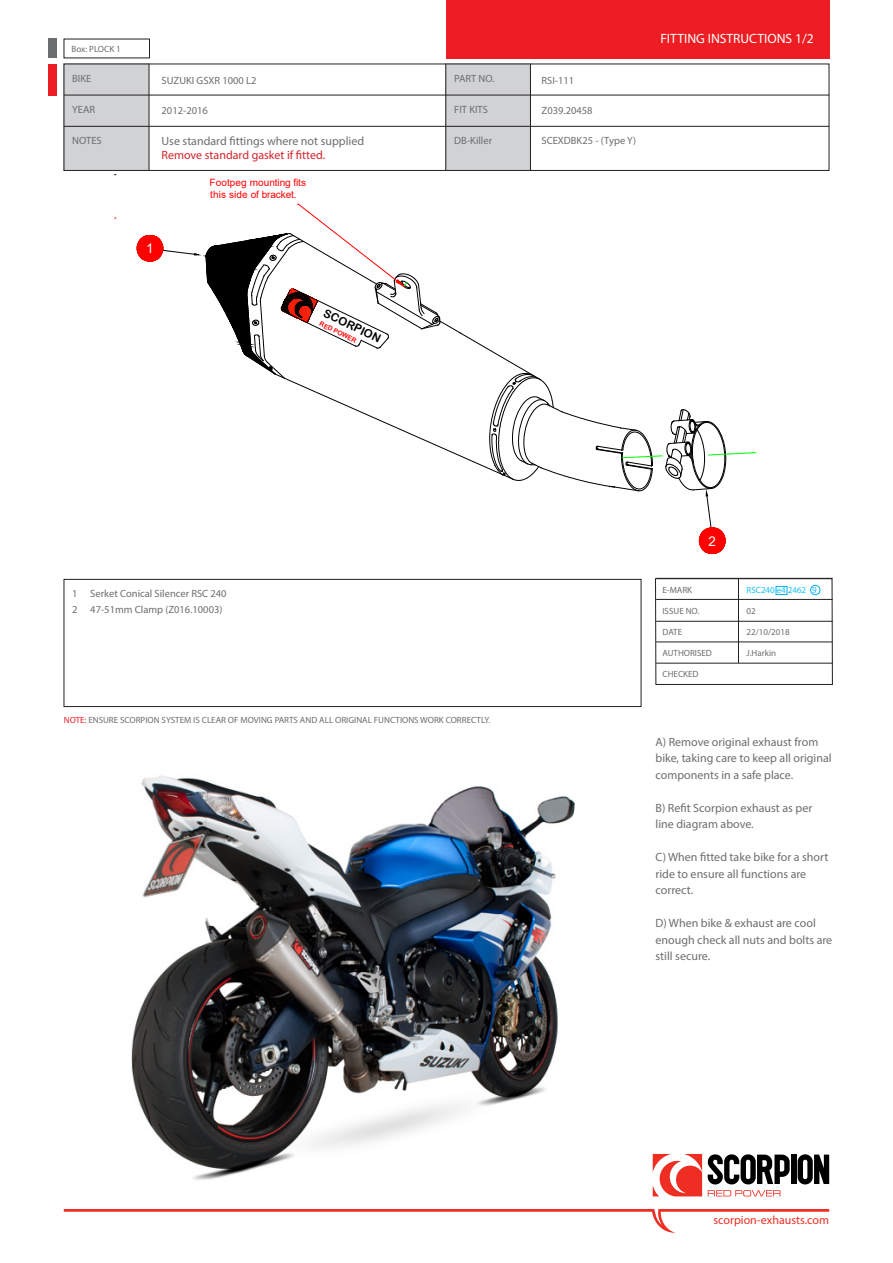
<style>
.page{position:relative;width:893px;height:1263px;background:#fff}
.page>*{position:absolute;margin:0;border:0;box-sizing:border-box;transform-origin:0 0}
.t1{font:13.5px "Myriad Pro";color:#fff}
.t2{font:13.5px "Arial";color:#fff}
.t3{font:12px/16.5px "Myriad Pro";color:#6c6d70}
.t4{font:12px "Myriad Pro";color:#d1232a}
.t5{font:12px "Myriad Pro";color:#ee2e22}
.t6{font:11.4px "Arial Rounded MT Bold";color:#000}
.t7{font:10.5px "Myriad Pro";color:#6c6d70}
.t8{font:10.05px/12px "Arial";letter-spacing:.005em;color:#f00}
.t9{font:9px "Myriad Pro";color:#6c6d70}
.t10{font:9px "Myriad Pro";color:#15c0f2}
.t11{font:6.6px "Arial Rounded MT Bold";color:#f00}
.s1{color:#ee1d23}
</style>
<div class="page">
<div style="left:446px;top:64px;width:85px;height:107px;background:#d1d2d4"></div>
<div style="left:64px;top:64px;width:85px;height:107px;background:#d1d2d4"></div>
<div style="left:64px;top:64px;width:765px;height:107px;border:1px solid #231f20"></div>
<svg style="left:64px;top:1209px;width:765px;height:24px"></svg>
<div style="left:446px;top:0;width:383px;height:58px;background:#ee1d23"></div>
<div style="left:48px;top:64px;width:8px;height:31px;background:#ee1d23"></div>
<hr style="left:64px;top:95px;width:765px;height:1px;background:#231f20">
<hr style="left:64px;top:126px;width:765px;height:1px;background:#231f20">
<hr style="left:149px;top:64px;width:1px;height:106px;background:#231f20">
<div style="left:64px;top:579px;width:577px;height:128px;border:1px solid #231f20"></div>
<div style="left:655px;top:578px;width:178px;height:107px;border:1px solid #231f20"></div>
<hr style="left:656px;top:578px;width:177px;height:1px;background:#231f20">
<hr style="left:656px;top:599px;width:177px;height:1px;background:#231f20">
<hr style="left:656px;top:621px;width:177px;height:1px;background:#231f20">
<hr style="left:656px;top:642px;width:177px;height:1px;background:#231f20">
<hr style="left:656px;top:663px;width:177px;height:1px;background:#231f20">
<hr style="left:738px;top:578px;width:1px;height:85px;background:#231f20">
<hr style="left:445px;top:64px;width:1px;height:107px;background:#231f20">
<hr style="left:530px;top:64px;width:1px;height:107px;background:#231f20">
<div style="left:48px;top:39px;width:8px;height:19px;background:#6c6d70"></div>
<svg style="left:708px;top:1190px;width:72px;height:6px"></svg>
<svg style="left:653px;top:1154px;width:49px;height:42px"></svg>
<svg style="left:708px;top:1154px;width:82px;height:30px"></svg>
<div style="left:791px;top:1154px;width:5px;height:30px;background:#000"></div>
<svg style="left:798px;top:1154px;width:31px;height:30px"></svg>
<svg style="left:137px;top:204px;width:619px;height:350px"></svg>
<img style="left:131px;top:775px;width:444px;height:405px">
<div style="left:810px;top:585px;width:10px;height:10px;border:1px solid #00aeef;border-radius:50%"></div>
<div style="left:776px;top:586px;width:11px;height:9px;border:1px solid #00aeef"></div>
<p class="t9" style="left:72px;top:44px;width:51px">Box: PLOCK 1</p>
<p class="t7" style="left:72px;top:72px;width:21px">BIKE</p>
<p class="t7" style="left:72px;top:103px;width:24px">YEAR</p>
<p class="t7" style="left:72px;top:134px;width:31px">NOTES</p>
<p class="t7" style="left:162px;top:74px;width:96px">SUZUKI GSXR 1000 L2</p>
<p class="t7" style="left:162px;top:104px;width:48px">2012-2016</p>
<p class="t3" style="left:162px;top:133px;width:204px">Use standard fittings where not supplied</p>
<p class="t4" style="left:162px;top:148px;width:165px">Remove standard gasket if fitted.</p>
<p class="t8" style="left:210px;top:176px;width:98px">Footpeg mounting fits this side of bracket.</p>
<p class="t2" style="left:146px;top:239px;width:9px">1</p>
<p class="t6" style="left:327px;top:306px;width:64px;rotate:26deg">SCORPION</p>
<p class="t11" style="left:322px;top:320px;width:42px;rotate:26deg">RED POWER</p>
<p class="t7" style="left:454px;top:72px;width:42px">PART NO.</p>
<p class="t7" style="left:454px;top:103px;width:35px">FIT KITS</p>
<p class="t7" style="left:454px;top:134px;width:39px">DB-Killer</p>
<p class="t7" style="left:541px;top:74px;width:34px">RSI-111</p>
<p class="t7" style="left:541px;top:104px;width:53px">Z039.20458</p>
<p class="t7" style="left:541px;top:134px;width:96px">SCEXDBK25 - (Type Y)</p>
<p class="t1" style="left:660px;top:30px;width:155px">FITTING INSTRUCTIONS 1/2</p>
<p class="t7" style="left:72px;top:587px;width:156px">1 Serket Conical Silencer RSC 240</p>
<p class="t7" style="left:72px;top:603px;width:152px">2 47-51mm Clamp (Z016.10003)</p>
<p class="t9" style="left:64px;top:715px;width:428px"><span class="s1">NOTE:</span> ENSURE SCORPION SYSTEM IS CLEAR OF MOVING PARTS AND ALL ORIGINAL FUNCTIONS WORK CORRECTLY.</p>
<p class="t2" style="left:708px;top:532px;width:9px">2</p>
<p class="t9" style="left:662px;top:585px;width:31px">E-MARK</p>
<p class="t10" style="left:746px;top:585px;width:72px">RSC240 e4 2462 9</p>
<p class="t9" style="left:662px;top:606px;width:38px">ISSUE NO.</p>
<p class="t9" style="left:746px;top:606px;width:11px">02</p>
<p class="t9" style="left:662px;top:627px;width:21px">DATE</p>
<p class="t9" style="left:746px;top:627px;width:45px">22/10/2018</p>
<p class="t9" style="left:662px;top:648px;width:51px">AUTHORISED</p>
<p class="t9" style="left:746px;top:648px;width:31px">J.Harkin</p>
<p class="t9" style="left:662px;top:669px;width:38px">CHECKED</p>
<p class="t3" style="left:655px;top:733px;width:178px">A) Remove original exhaust from bike, taking care to keep all original components in a safe place.</p>
<p class="t3" style="left:655px;top:799px;width:158px">B) Refit Scorpion exhaust as per line diagram above.</p>
<p class="t3" style="left:655px;top:848px;width:174px">C) When fitted take bike for a short ride to ensure all functions are correct.</p>
<p class="t3" style="left:655px;top:914px;width:178px">D) When bike &amp; exhaust are cool enough check all nuts and bolts are still secure.</p>
<p class="t5" style="left:713px;top:1212px;width:117px">scorpion-exhausts.com</p>
</div>
